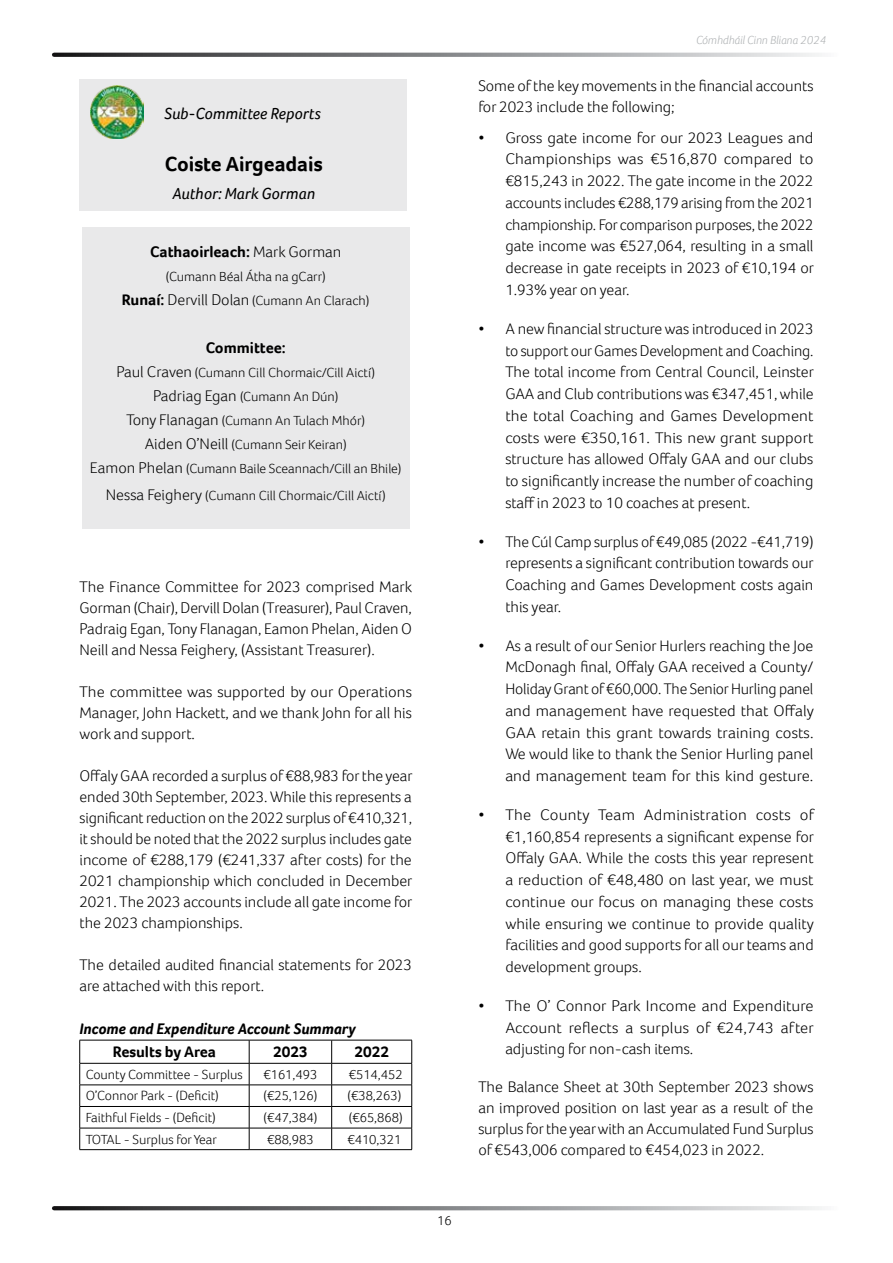
<style>
.page{position:relative;width:893px;height:1263px;background:#fff}
.page>*{position:absolute;margin:0;border:0;box-sizing:border-box;transform-origin:0 0}
.t1{font:700 21px "Foco";color:#000}
.t2{font:italic 16.5px "Foco";color:#000}
.t3{font:300 15.75px/21.8px "Foco";color:#000;text-align:justify}
.t4{font:700 15.75px "Foco";color:#000}
.t5{font:italic 700 15.75px "Foco";color:#000}
.t6{font:300 13.5px/24px "Foco";color:#000;text-align:center}
.t7{font:italic 300 12px "Foco";color:#b1b4b6}
.s1{font-weight:300}
.s2{font-weight:700;font-size:15.75px}
.s3{font-size:15.75px}
</style>
<div class="page">
<div style="left:80px;top:80px;width:327px;height:131px;background:#e9e9ea"></div>
<div style="left:82px;top:227px;width:327px;height:302px;background:#e9e9ea"></div>
<img style="left:90px;top:85px;width:53px;height:53px">
<hr style="left:80px;top:1085px;width:169px;height:1px;background:#000">
<hr style="left:249px;top:1085px;width:83px;height:1px;background:#000">
<hr style="left:332px;top:1085px;width:80px;height:1px;background:#000">
<hr style="left:80px;top:1106px;width:169px;height:1px;background:#000">
<hr style="left:249px;top:1106px;width:83px;height:1px;background:#000">
<hr style="left:332px;top:1106px;width:80px;height:1px;background:#000">
<hr style="left:80px;top:1128px;width:169px;height:1px;background:#000">
<hr style="left:249px;top:1128px;width:83px;height:1px;background:#000">
<hr style="left:332px;top:1128px;width:80px;height:1px;background:#000">
<hr style="left:80px;top:1149px;width:169px;height:1px;background:#000">
<hr style="left:249px;top:1149px;width:83px;height:1px;background:#000">
<hr style="left:332px;top:1149px;width:80px;height:1px;background:#000">
<hr style="left:80px;top:1040px;width:169px;height:1px;background:#000">
<svg style="left:79px;top:1040px;width:1px;height:109px"></svg>
<hr style="left:249px;top:1040px;width:83px;height:1px;background:#000">
<svg style="left:249px;top:1040px;width:1px;height:109px"></svg>
<hr style="left:332px;top:1040px;width:80px;height:1px;background:#000">
<svg style="left:331px;top:1040px;width:1px;height:109px"></svg>
<svg style="left:411px;top:1040px;width:1px;height:109px"></svg>
<hr style="left:80px;top:1063px;width:169px;height:1px;background:#000">
<hr style="left:249px;top:1063px;width:83px;height:1px;background:#000">
<hr style="left:332px;top:1063px;width:80px;height:1px;background:#000">
<svg style="left:54px;top:1206px;width:768px;height:4px;background:#88898b"></svg>
<svg style="left:54px;top:53px;width:768px;height:4px;background:#88898b"></svg>
<p class="t2" style="left:164px;top:103px;width:158px">Sub-Committee Reports</p>
<h1 class="t1" style="left:165px;top:150px;width:159px">Coiste Airgeadais</h1>
<p class="t2" style="left:172px;top:183px;width:144px">Author: Mark Gorman</p>
<p class="t4" style="left:150px;top:241px;width:193px">Cathaoirleach: <span class="s1">Mark Gorman</span></p>
<p class="t6" style="left:122px;top:264px;width:249px">(Cumann Béal Átha na gCarr)<br><span class="s2">Runaí:</span> <span class="s3">Dervill Dolan</span> (Cumann An Clarach)</p>
<p class="t4" style="left:206px;top:337px;width:82px">Committee:</p>
<p class="t6" style="left:90px;top:360px;width:313px"><span class="s3">Paul Craven</span> (Cumann Cill Chormaic/Cill Aictí)<br><span class="s3">Padriag Egan</span> (Cumann An Dún)<br><span class="s3">Tony Flanagan</span> (Cumann An Tulach Mhór)<br><span class="s3">Aiden O’Neill</span> (Cumann Seir Keiran)<br><span class="s3">Eamon Phelan</span> (Cumann Baile Sceannach/Cill an Bhile)</p>
<p class="t6" style="left:106px;top:483px;width:281px"><span class="s3">Nessa Feighery</span> (Cumann Cill Chormaic/Cill Aictí)</p>
<p class="t3" style="left:80px;top:576px;width:334px;line-height:21px">The Finance Committee for 2023 comprised Mark Gorman (Chair), Dervill Dolan (Treasurer), Paul Craven, Padraig Egan, Tony Flanagan, Eamon Phelan, Aiden O Neill and Nessa Feighery, (Assistant Treasurer).</p>
<p class="t3" style="left:80px;top:681px;width:334px;line-height:21px">The committee was supported by our Operations Manager, John Hackett, and we thank John for all his work and support.</p>
<p class="t3" style="left:80px;top:765px;width:334px;line-height:21px">Offaly GAA recorded a surplus of €88,983 for the year ended 30th September, 2023. While this represents a significant reduction on the 2022 surplus of €410,321, it should be noted that the 2022 surplus includes gate income of €288,179 (€241,337 after costs) for the 2021 championship which concluded in December 2021. The 2023 accounts include all gate income for the 2023 championships.</p>
<p class="t3" style="left:80px;top:954px;width:334px;line-height:21px">The detailed audited financial statements for 2023 are attached with this report.</p>
<p class="t5" style="left:80px;top:1018px;width:278px">Income and Expenditure Account Summary</p>
<p class="t4" style="left:113px;top:1041px;width:105px">Results by Area</p>
<p class="t4" style="left:273px;top:1041px;width:36px">2023</p>
<p class="t4" style="left:354px;top:1041px;width:36px">2022</p>
<p class="t6" style="left:86px;top:1062px;width:159px">County Committee - Surplus</p>
<p class="t6" style="left:263px;top:1062px;width:55px">€161,493</p>
<p class="t6" style="left:349px;top:1062px;width:55px">€514,452</p>
<p class="t6" style="left:86px;top:1084px;width:135px">O’Connor Park - (Deficit)</p>
<p class="t6" style="left:264px;top:1084px;width:55px">(€25,126)</p>
<p class="t6" style="left:347px;top:1084px;width:55px">(€38,263)</p>
<p class="t6" style="left:86px;top:1105px;width:132px">Faithful Fields - (Deficit)</p>
<p class="t6" style="left:264px;top:1105px;width:55px">(€47,384)</p>
<p class="t6" style="left:349px;top:1105px;width:55px">(€65,868)</p>
<p class="t6" style="left:86px;top:1127px;width:133px">TOTAL - Surplus for Year</p>
<p class="t6" style="left:267px;top:1127px;width:48px">€88,983</p>
<p class="t6" style="left:347px;top:1127px;width:55px">€410,321</p>
<p class="t6" style="left:437px;top:1208px;width:16px">16</p>
<p class="t7" style="left:696px;top:32px;width:132px">Cómhdháil Cinn Bliana 2024</p>
<p class="t3" style="left:478px;top:74px;width:337px">Some of the key movements in the financial accounts for 2023 include the following;</p>
<p class="t3" style="left:505px;top:126px;width:310px;text-indent:-27px">• Gross gate income for our 2023 Leagues and Championships was €516,870 compared to €815,243 in 2022. The gate income in the 2022 accounts includes €288,179 arising from the 2021 championship. For comparison purposes, the 2022 gate income was €527,064, resulting in a small decrease in gate receipts in 2023 of €10,194 or 1.93% year on year.</p>
<p class="t3" style="left:505px;top:317px;width:310px;text-indent:-27px">• A new financial structure was introduced in 2023 to support our Games Development and Coaching.<br>The total income from Central Council, Leinster GAA and Club contributions was €347,451, while the total Coaching and Games Development costs were €350,161. This new grant support structure has allowed Offaly GAA and our clubs to significantly increase the number of coaching staff in 2023 to 10 coaches at present.</p>
<p class="t3" style="left:505px;top:530px;width:310px;text-indent:-27px">• The Cúl Camp surplus of €49,085 (2022 -€41,719) represents a significant contribution towards our Coaching and Games Development costs again this year.</p>
<p class="t3" style="left:505px;top:634px;width:310px;text-indent:-27px">• As a result of our Senior Hurlers reaching the Joe McDonagh final, Offaly GAA received a County/ Holiday Grant of €60,000. The Senior Hurling panel and management have requested that Offaly GAA retain this grant towards training costs.<br>We would like to thank the Senior Hurling panel and management team for this kind gesture.</p>
<p class="t3" style="left:505px;top:803px;width:310px;text-indent:-27px">• The County Team Administration costs of €1,160,854 represents a significant expense for Offaly GAA. While the costs this year represent a reduction of €48,480 on last year, we must continue our focus on managing these costs while ensuring we continue to provide quality facilities and good supports for all our teams and development groups.</p>
<p class="t3" style="left:505px;top:994px;width:310px;text-indent:-27px">• The O’ Connor Park Income and Expenditure Account reflects a surplus of €24,743 after adjusting for non-cash items.</p>
<p class="t3" style="left:478px;top:1076px;width:337px;line-height:21px">The Balance Sheet at 30th September 2023 shows an improved position on last year as a result of the surplus for the year with an Accumulated Fund Surplus of €543,006 compared to €454,023 in 2022.</p>
</div>
